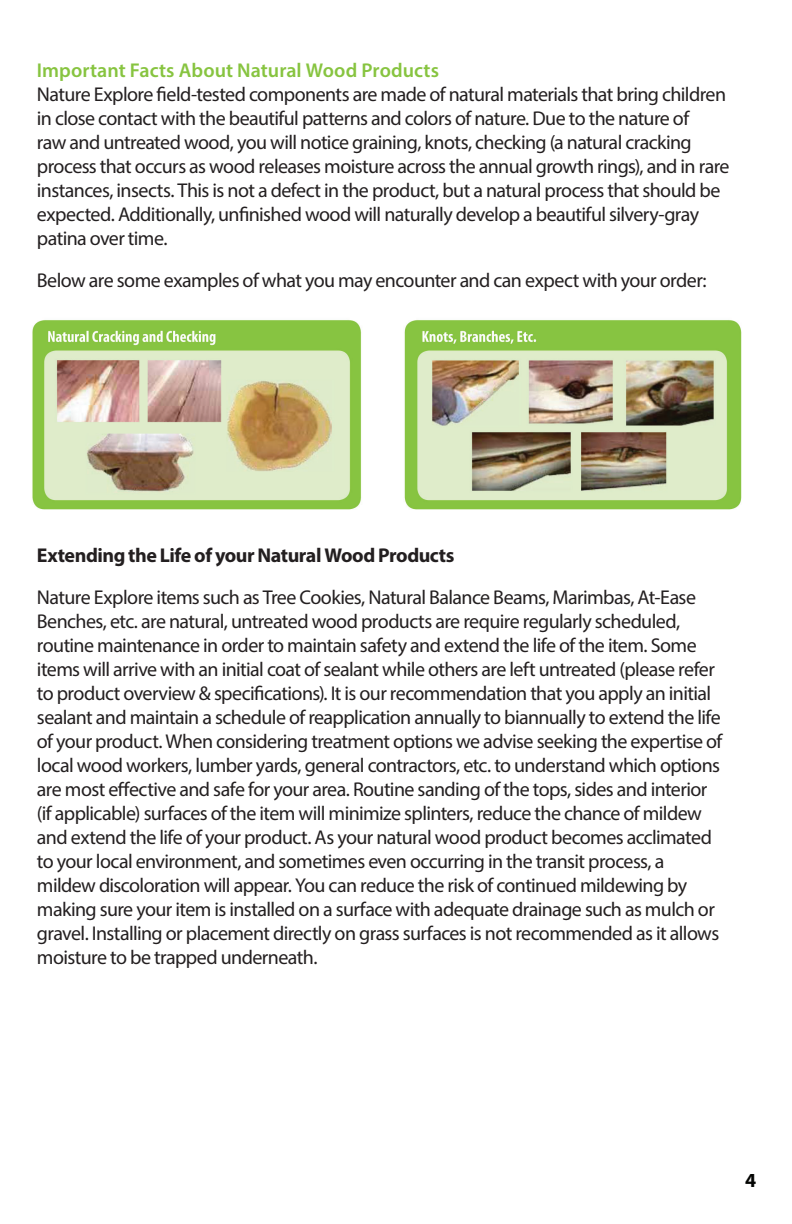
<style>
.page{position:relative;width:792px;height:1224px;background:#fff}
.page>*{position:absolute;margin:0;border:0;box-sizing:border-box;transform-origin:0 0}
.t1{font:20px/24px "Myriad Pro";letter-spacing:-.03em;color:#231f20}
.t2{font:700 20px "Myriad Pro";letter-spacing:-.025em;color:#231f20}
.t3{font:600 20px "Myriad Pro";color:#87c440}
.t4{font:700 20px "Myriad Pro";color:#040503}
</style>
<div class="page">
<img style="left:32px;top:320px;width:710px;height:190px">
<p class="t3" style="left:37px;top:58px;width:404px">Important Facts About Natural Wood Products</p>
<p class="t1" style="left:37px;top:82px;width:694px">Nature Explore field-tested components are made of natural materials that bring children in close contact with the beautiful patterns and colors of nature. Due to the nature of<br>raw and untreated wood, you will notice graining, knots, checking (a natural cracking process that occurs as wood releases moisture across the annual growth rings), and in rare instances, insects. This is not a defect in the product, but a natural process that should be expected. Additionally, unfinished wood will naturally develop a beautiful silvery-gray patina over time.</p>
<p class="t1" style="left:37px;top:268px;width:671px">Below are some examples of what you may encounter and can expect with your order:</p>
<p class="t2" style="left:37px;top:543px;width:419px">Extending the Life of your Natural Wood Products</p>
<p class="t1" style="left:37px;top:585px;width:687px">Nature Explore items such as Tree Cookies, Natural Balance Beams, Marimbas, At-Ease Benches, etc. are natural, untreated wood products are require regularly scheduled, routine maintenance in order to maintain safety and extend the life of the item. Some items will arrive with an initial coat of sealant while others are left untreated (please refer to product overview &amp; specifications). It is our recommendation that you apply an initial sealant and maintain a schedule of reapplication annually to biannually to extend the life of your product. When considering treatment options we advise seeking the expertise of local wood workers, lumber yards, general contractors, etc. to understand which options are most effective and safe for your area. Routine sanding of the tops, sides and interior (if applicable) surfaces of the item will minimize splinters, reduce the chance of mildew and extend the life of your product. As your natural wood product becomes acclimated to your local environment, and sometimes even occurring in the transit process, a mildew discoloration will appear. You can reduce the risk of continued mildewing by making sure your item is installed on a surface with adequate drainage such as mulch or gravel. Installing or placement directly on grass surfaces is not recommended as it allows moisture to be trapped underneath.</p>
<p class="t4" style="left:745px;top:1168px;width:13px">4</p>
</div>
